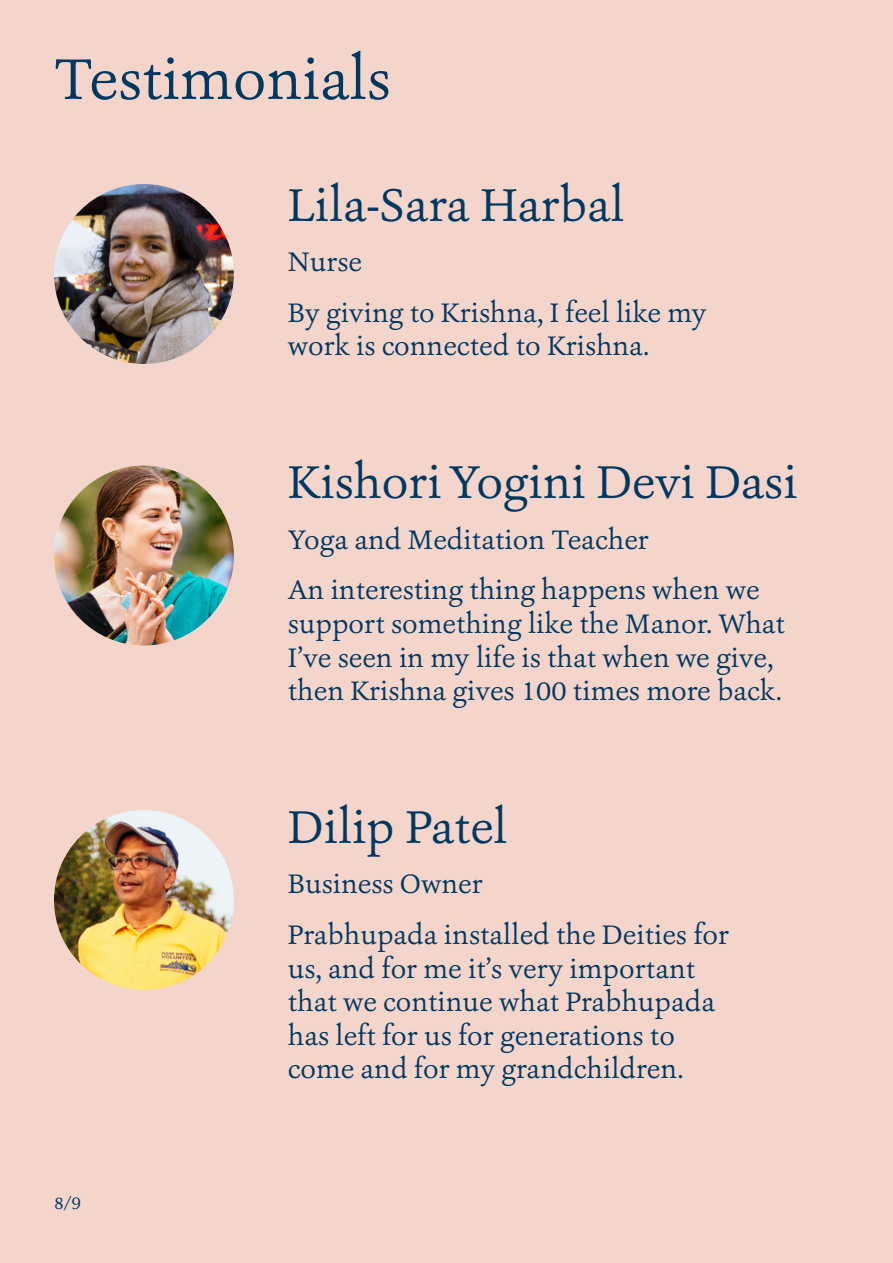
<style>
.page{position:relative;width:893px;height:1263px;background:#f4d5cb}
.page>*{position:absolute;margin:0;border:0;box-sizing:border-box;transform-origin:0 0}
.t1{font:60px "Ashbury";color:#003860}
.t2{font:48px "Ashbury";color:#003860}
.t3{font:28.05px/33.6px "Ashbury";color:#003860}
.t4{font:18px "Ashbury";color:#003860}
</style>
<div class="page">
<img style="left:54px;top:184px;width:180px;height:180px;border-radius:90px">
<img style="left:54px;top:466px;width:180px;height:179px;border-radius:90px">
<img style="left:54px;top:810px;width:180px;height:180px;border-radius:90px">
<h1 class="t1" style="left:54px;top:41px;width:338px">Testimonials</h1>
<h2 class="t2" style="left:288px;top:174px;width:338px">Lila-Sara Harbal</h2>
<p class="t3" style="left:288px;top:236px;width:420px;line-height:50.6px">Nurse<br>By giving to Krishna, I feel like my</p>
<p class="t3" style="left:288px;top:329px;width:363px">work is connected to Krishna.</p>
<h2 class="t2" style="left:288px;top:451px;width:511px">Kishori Yogini Devi Dasi</h2>
<p class="t3" style="left:288px;top:514px;width:473px;line-height:50.6px">Yoga and Meditation Teacher<br>An interesting thing happens when we</p>
<p class="t3" style="left:288px;top:607px;width:499px">support something like the Manor. What<br>I’ve seen in my life is that when we give, then Krishna gives 100 times more back.</p>
<p class="t4" style="left:54px;top:1191px;width:29px">8/9</p>
<h2 class="t2" style="left:288px;top:796px;width:221px">Dilip Patel</h2>
<p class="t3" style="left:288px;top:859px;width:443px;line-height:50.6px">Business Owner<br>Prabhupada installed the Deities for</p>
<p class="t3" style="left:288px;top:951px;width:429px">us, and for me it’s very important that we continue what Prabhupada has left for us for generations to come and for my grandchildren.</p>
</div>
